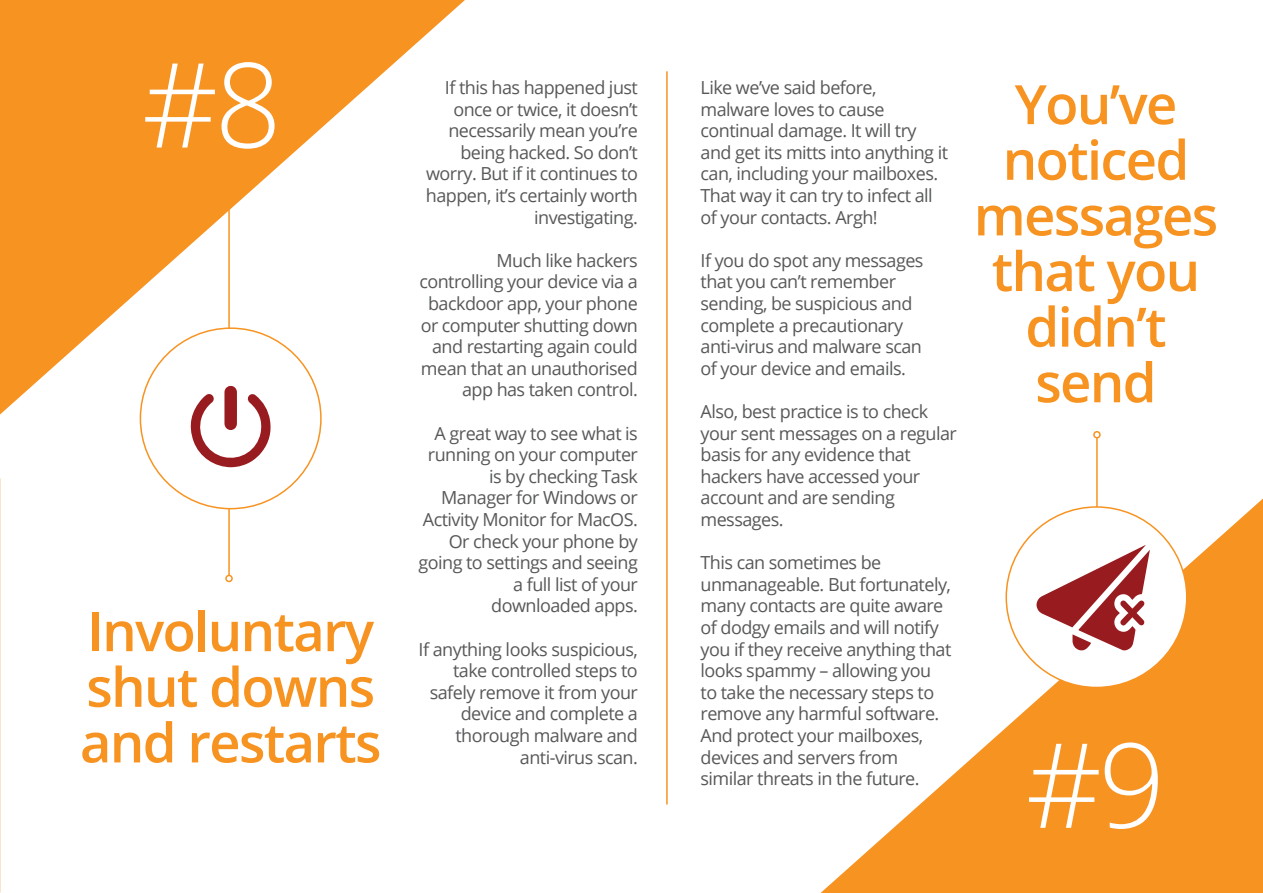
<style>
.page{position:relative;width:1263px;height:893px;background:#fff}
.page>*{position:absolute;margin:0;border:0;box-sizing:border-box;transform-origin:0 0}
.t1{font:300 117.6px "Open Sans";color:#fff}
.t2{font:600 54.3px/55.7px "Open Sans";letter-spacing:-.03em;color:#f79321;text-align:center}
.t3{font:18px/21.6px "Open Sans";letter-spacing:-.03em;color:#57585a;text-align:right}
</style>
<div class="page">
<svg style="left:820px;top:498px;width:443px;height:395px;fill:#f79321"></svg>
<hr style="left:1096px;top:438px;width:2px;height:455px;background:#f79321">
<div style="left:1093px;top:431px;width:8px;height:7px;border:2px solid #f79321;border-radius:50%"></div>
<div style="left:1006px;top:507px;width:181px;height:180px;background:#fff;border-radius:50%"></div>
<svg style="left:0;top:0;width:465px;height:414px;fill:#f79321"></svg>
<hr style="left:228px;top:183px;width:2px;height:392px;background:#f79321">
<div style="left:225px;top:575px;width:8px;height:7px;border:2px solid #f79321;border-radius:50%"></div>
<div style="left:140px;top:328px;width:181px;height:181px;background:#fff;border-radius:50%"></div>
<hr style="left:666px;top:71px;width:2px;height:733px;background:#f79321">
<svg style="left:1036px;top:545px;width:114px;height:105px"></svg>
<svg style="left:190px;top:385px;width:81px;height:82px"></svg>
<h1 class="t1" style="left:142px;top:24px;width:141px">#8</h1>
<h2 class="t2" style="left:80px;top:602px;width:303px;text-align:left">Involuntary shut downs and restarts</h2>
<p class="t3" style="left:426px;top:76px;width:213px">If this has happened just once or twice, it doesn’t necessarily mean you’re being hacked. So don’t worry. But if it continues to happen, it’s certainly worth investigating.</p>
<p class="t3" style="left:419px;top:249px;width:220px">Much like hackers controlling your device via a backdoor app, your phone or computer shutting down and restarting again could mean that an unauthorised app has taken control.</p>
<p class="t3" style="left:418px;top:422px;width:221px">A great way to see what is running on your computer is by checking Task<br>Manager for Windows or<br>Activity Monitor for MacOS.<br>Or check your phone by going to settings and seeing a full list of your downloaded apps.</p>
<p class="t3" style="left:419px;top:638px;width:221px">If anything looks suspicious, take controlled steps to safely remove it from your device and complete a thorough malware and anti-virus scan.</p>
<p class="t3" style="left:700px;top:76px;width:249px;text-align:left">Like we’ve said before, malware loves to cause continual damage. It will try and get its mitts into anything it can, including your mailboxes.<br>That way it can try to infect all of your contacts. Argh!</p>
<p class="t3" style="left:700px;top:249px;width:224px;text-align:left">If you do spot any messages that you can’t remember sending, be suspicious and complete a precautionary anti-virus and malware scan of your device and emails.</p>
<p class="t3" style="left:700px;top:400px;width:258px;text-align:left">Also, best practice is to check your sent messages on a regular basis for any evidence that hackers have accessed your account and are sending messages.</p>
<p class="t3" style="left:700px;top:551px;width:252px;text-align:left">This can sometimes be unmanageable. But fortunately, many contacts are quite aware of dodgy emails and will notify you if they receive anything that looks spammy – allowing you to take the necessary steps to remove any harmful software.<br>And protect your mailboxes, devices and servers from similar threats in the future.</p>
<h2 class="t2" style="left:974px;top:76px;width:246px">You’ve noticed messages that you didn’t send</h2>
<h1 class="t1" style="left:1026px;top:705px;width:141px">#9</h1>
</div>
